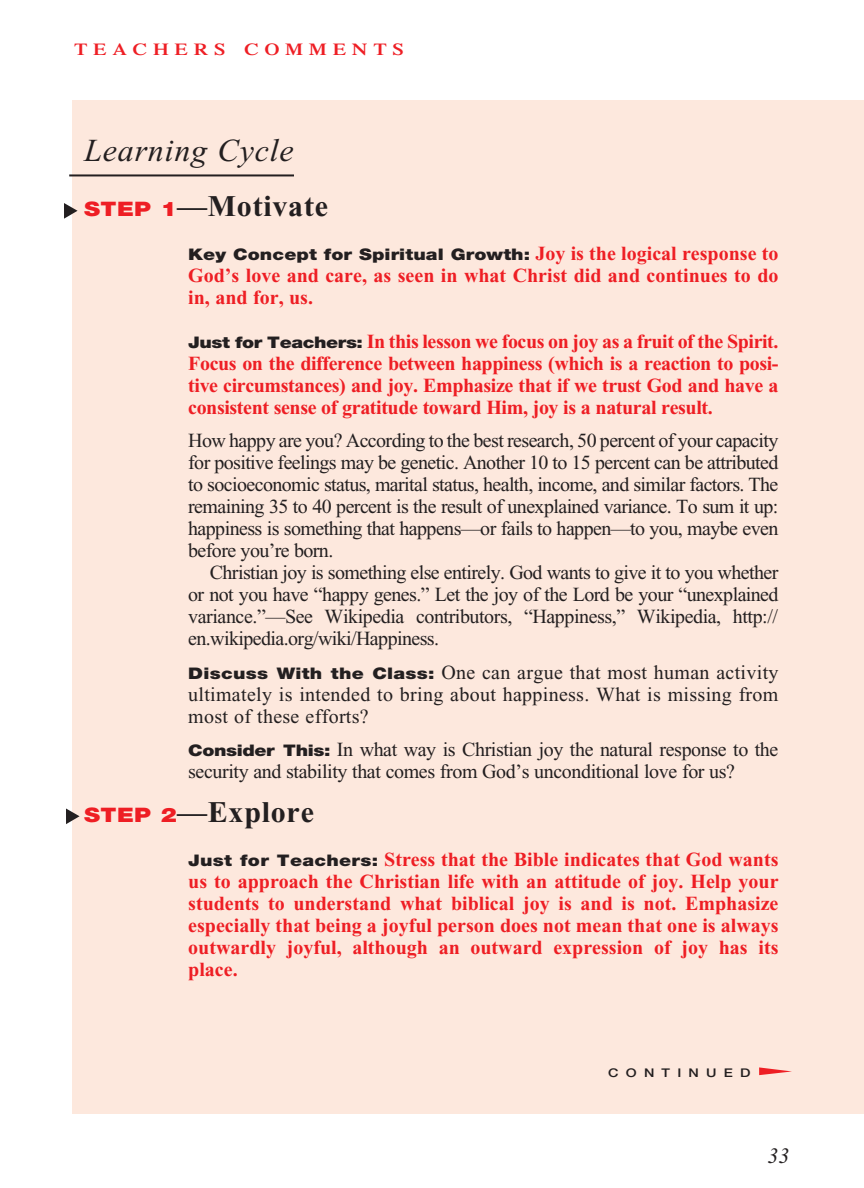
<style>
.page{position:relative;width:864px;height:1188px;background:#fff}
.page>*{position:absolute;margin:0;border:0;box-sizing:border-box;transform-origin:0 0}
.Main_Head_Teachers_C{font:italic 32px "Times New Roman";letter-spacing:.025em;color:#231f20}
.T_Aim_bodyXindent{font:700 30px "Times New Roman";letter-spacing:.025em;color:#231f20}
.t1{font:italic 22px "Times New Roman";color:#231f20}
.First_Line_Space_Tea{font:20px/22px "Times New Roman";letter-spacing:-.02em;color:#231f20;text-align:justify}
.Objectives_Body_Text{font:700 20px/22px "Times New Roman";color:#ee1e24;text-align:justify}
.t2{font:600 16.8px "Times";letter-spacing:.285em;color:#ee1e24;scale:1.2 1}
.Objectives_Body_Text-2{font:900 16px "Helvetica Neue";letter-spacing:.005em;color:#231f20;scale:1.2 1}
._01-Daily_head{font:500 12px "Helvetica Neue";letter-spacing:.5em;color:#231f20;scale:1.2 1}
.s1{font-family:"Helvetica Neue";font-weight:900;font-size:20px;color:#ee1e24}
.s2{font-family:"Times New Roman";font-weight:700;font-size:20px;color:#ee1e24}
.s3{font-family:"Helvetica Neue";font-weight:900;font-size:16px;color:#231f20}
.s4{font-family:"Helvetica Neue";font-weight:900;font-size:16px}
</style>
<div class="page">
<div style="left:72px;top:101px;width:792px;height:1013px;background:#fde8dd"></div>
<svg style="left:759px;top:1067px;width:33px;height:8px"></svg>
<hr style="left:69px;top:174px;width:225px;height:2px;background:#231f20">
<svg style="left:64px;top:203px;width:14px;height:16px"></svg>
<svg style="left:66px;top:808px;width:14px;height:16px"></svg>
<p class="t2" style="left:74px;top:39px;width:276px">TEACHERS COMMENTS</p>
<p class="Main_Head_Teachers_C" style="left:84px;top:134px;width:211px">Learning Cycle</p>
<p class="T_Aim_bodyXindent" style="left:84px;top:189px;width:245px"><span class="s1">STEP 1</span>—Motivate</p>
<p class="Objectives_Body_Text-2" style="left:188px;top:245px;width:493px">Key Concept for Spiritual Growth: <span class="s2">Joy is the logical response to</span></p>
<p class="Objectives_Body_Text" style="left:188px;top:264px;width:592px">God’s love and care, as seen in what Christ did and continues to do in, and for, us.</p>
<p class="Objectives_Body_Text" style="left:188px;top:330px;width:592px"><span class="s3">Just for Teachers:</span> In this lesson we focus on joy as a fruit of the Spirit.<br>Focus on the difference between happiness (which is a reaction to posi&shy;tive circumstances) and joy. Emphasize that if we trust God and have a consistent sense of gratitude toward Him, joy is a natural result.</p>
<p class="First_Line_Space_Tea" style="left:188px;top:430px;width:592px">How happy are you? According to the best research, 50 percent of your capacity for positive feelings may be genetic. Another 10 to 15 percent can be attributed to socioeconomic status, marital status, health, income, and similar factors. The remaining 35 to 40 percent is the result of unexplained variance. To sum it up: happiness is something that happens—or fails to happen—to you, maybe even before you’re born.</p>
<p class="First_Line_Space_Tea" style="left:188px;top:562px;width:592px;text-indent:22px">Christian joy is something else entirely. God wants to give it to you whether or not you have “happy genes.” Let the joy of the Lord be your “unexplained variance.”—See Wikipedia contributors, “Happiness,” Wikipedia, http:// en.wikipedia.org/wiki/Happiness.</p>
<p class="First_Line_Space_Tea" style="left:188px;top:661px;width:592px"><span class="s4">Discuss With the Class:</span> One can argue that most human activity ultimately is intended to bring about happiness. What is missing from most of these efforts?</p>
<p class="First_Line_Space_Tea" style="left:188px;top:739px;width:592px"><span class="s4">Consider This:</span> In what way is Christian joy the natural response to the security and stability that comes from God’s unconditional love for us?</p>
<p class="T_Aim_bodyXindent" style="left:84px;top:796px;width:231px"><span class="s1">STEP 2</span>—Explore</p>
<p class="Objectives_Body_Text" style="left:188px;top:849px;width:592px"><span class="s3">Just for Teachers:</span> Stress that the Bible indicates that God wants us to approach the Christian life with an attitude of joy. Help your students to understand what biblical joy is and is not. Emphasize especially that being a joyful person does not mean that one is always outwardly joyful, although an outward expression of joy has its place.</p>
<p class="_01-Daily_head" style="left:608px;top:1065px;width:120px">CONTINUED</p>
<p class="t1" style="left:767px;top:1144px;width:23px">33</p>
</div>
